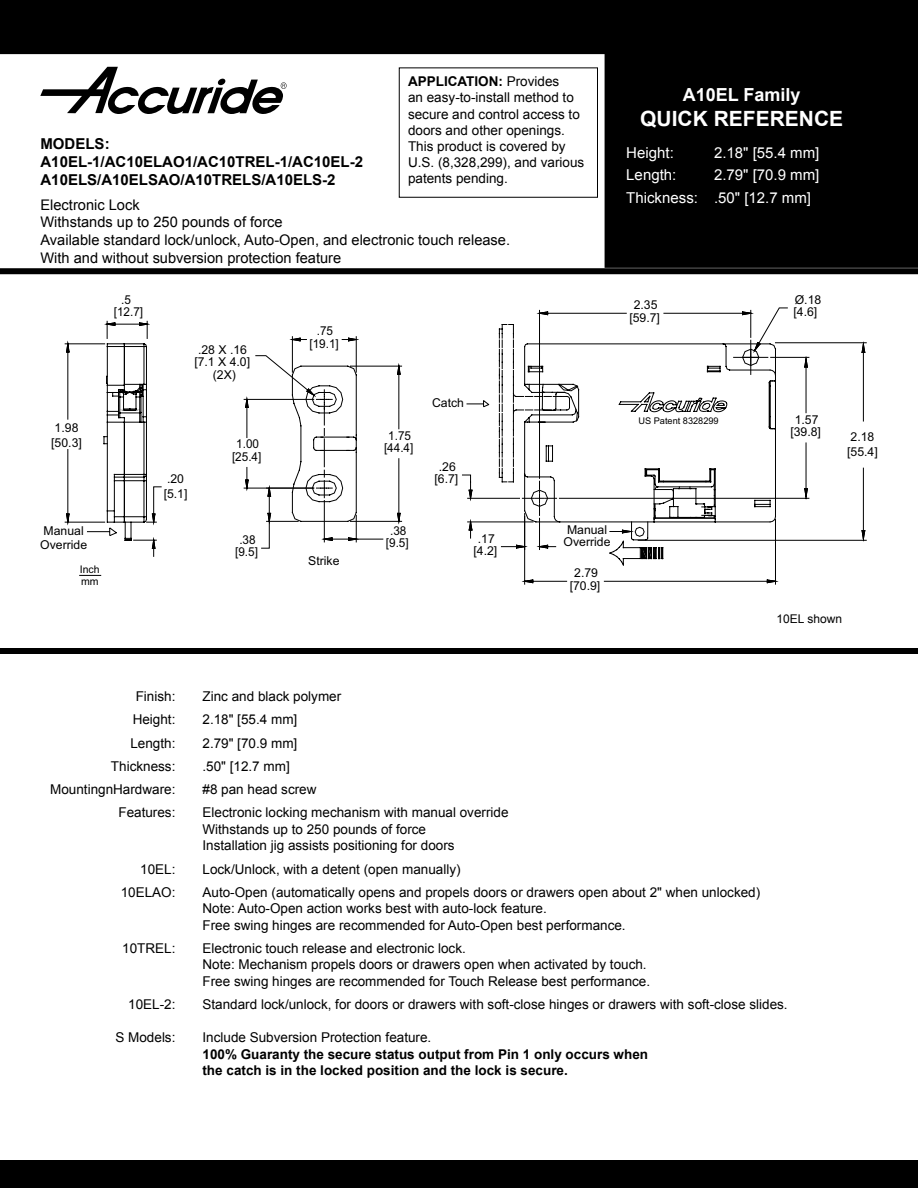
<style>
.page{position:relative;width:918px;height:1188px;background:#fff}
.page>*{position:absolute;margin:0;border:0;box-sizing:border-box;transform-origin:0 0}
.t1{font:700 21px "Arial";color:#fff}
.t2{font:700 18px "Arial";color:#fff}
.t3{font:700 15px/18px "Arial";color:#000}
.t4{font:15px/22.5px "Arial";color:#fff}
.t5{font:14.7px/17.5px "Arial";color:#000}
.t6{font:13.5px/16.2px "Arial";color:#000}
.t7{font:700 13.5px/16.5px "Arial";color:#000}
.t8{font:12.3px/12.3px "Arial";color:#000;text-align:center}
.t9{font:12.3px/12.1px "Arial";color:#000;text-align:center;scale:.96 1}
.t10{font:12px "Arial";color:#000}
.t11{font:10.5px/12.6px "Arial";color:#000}
.t12{font:9.15px "Arial";color:#000}
.s1{font-weight:700}
</style>
<div class="page">
<div style="left:0;top:0;width:918px;height:54px;background:#000"></div>
<div style="left:0;top:1160px;width:918px;height:28px;background:#000"></div>
<div style="left:0;top:648px;width:918px;height:6px;background:#000"></div>
<div style="left:0;top:268px;width:918px;height:6px;background:#000"></div>
<div style="left:605px;top:18px;width:313px;height:250px;background:#000"></div>
<svg style="left:536px;top:307px;width:252px;height:35px"></svg>
<svg style="left:524px;top:342px;width:252px;height:243px"></svg>
<svg style="left:521px;top:579px;width:258px;height:5px"></svg>
<svg style="left:500px;top:541px;width:57px;height:8px"></svg>
<svg style="left:637px;top:342px;width:230px;height:201px"></svg>
<svg style="left:861px;top:534px;width:5px;height:9px"></svg>
<svg style="left:609px;top:340px;width:257px;height:194px"></svg>
<svg style="left:402px;top:343px;width:233px;height:198px"></svg>
<svg style="left:64px;top:321px;width:84px;height:205px"></svg>
<svg style="left:139px;top:322px;width:263px;height:200px"></svg>
<svg style="left:243px;top:336px;width:158px;height:207px"></svg>
<svg style="left:79px;top:388px;width:238px;height:188px"></svg>
<svg style="left:40px;top:67px;width:247px;height:47px"></svg>
<p class="t6" style="left:408px;top:74px;width:178px"><span class="s1">APPLICATION:</span> Provides<br>an easy-to-install method to secure and control access to doors and other openings.<br>This product is covered by<br>U.S. (8,328,299), and various patents pending.</p>
<p class="t3" style="left:40px;top:135px;width:324px">MODELS:<br>A10EL-1/AC10ELAO1/AC10TREL-1/AC10EL-2<br>A10ELS/A10ELSAO/A10TRELS/A10ELS-2</p>
<p class="t5" style="left:40px;top:196px;width:471px">Electronic Lock<br>Withstands up to 250 pounds of force<br>Available standard lock/unlock, Auto-Open, and electronic touch release.<br>With and without subversion protection feature</p>
<p class="t8" style="left:51px;top:421px;width:32px;line-height:14.7px;text-align:left">1.98 [50.3]</p>
<p class="t9" style="left:114px;top:293px;width:32px">.5 [12.7]</p>
<p class="t8" style="left:194px;top:344px;width:57px">.28 X .16 [7.1 X 4.0] (2X)</p>
<p class="t8" style="left:164px;top:472px;width:25px;line-height:14.7px;text-align:left">.20 [5.1]</p>
<p class="t9" style="left:232px;top:438px;width:32px">1.00 [25.4]</p>
<p class="t9" style="left:309px;top:325px;width:32px">.75 [19.1]</p>
<p class="t9" style="left:384px;top:429px;width:32px">1.75 [44.4]</p>
<p class="t8" style="left:432px;top:397px;width:33px">Catch</p>
<p class="t8" style="left:434px;top:461px;width:25px">.26 [6.7]</p>
<p class="t8" style="left:40px;top:523px;width:48px;line-height:14.7px;text-align:left">Manual<br>Override</p>
<p class="t8" style="left:564px;top:524px;width:48px;text-align:left">Manual<br>Override</p>
<p class="t8" style="left:308px;top:555px;width:33px">Strike</p>
<p class="t9" style="left:386px;top:525px;width:25px">.38 [9.5]</p>
<p class="t8" style="left:474px;top:532px;width:25px">.17 [4.2]</p>
<p class="t9" style="left:235px;top:534px;width:25px">.38 [9.5]</p>
<p class="t11" style="left:80px;top:563px;width:21px">Inch mm</p>
<p class="t8" style="left:570px;top:567px;width:32px">2.79 [70.9]</p>
<h2 class="t2" style="left:683px;top:83px;width:119px">A10EL Family</h2>
<h1 class="t1" style="left:640px;top:105px;width:205px">QUICK REFERENCE</h1>
<p class="t4" style="left:626px;top:141px;width:49px">Height:</p>
<p class="t4" style="left:714px;top:141px;width:107px">2.18" [55.4 mm]</p>
<p class="t4" style="left:626px;top:164px;width:52px">Length:</p>
<p class="t4" style="left:626px;top:164px;width:195px;text-indent:88px">2.79" [70.9 mm]<br>Thickness: .50" [12.7 mm]</p>
<p class="t8" style="left:629px;top:299px;width:32px">2.35 [59.7]</p>
<p class="t12" style="left:638px;top:415px;width:82px">US Patent 8328299</p>
<p class="t8" style="left:794px;top:294px;width:29px;text-align:left">Ø.18 [4.6]</p>
<p class="t8" style="left:790px;top:413px;width:32px">1.57 [39.8]</p>
<p class="t8" style="left:847px;top:429px;width:32px;line-height:14.7px;text-align:left">2.18 [55.4]</p>
<p class="t10" style="left:777px;top:611px;width:67px">10EL shown</p>
<p class="t6" style="left:136px;top:688px;width:41px">Finish:</p>
<p class="t6" style="left:202px;top:688px;width:140px">Zinc and black polymer</p>
<p class="t6" style="left:133px;top:712px;width:44px">Height:</p>
<p class="t6" style="left:202px;top:712px;width:96px">2.18" [55.4 mm]</p>
<p class="t6" style="left:130px;top:735px;width:47px">Length:</p>
<p class="t6" style="left:202px;top:735px;width:96px">2.79" [70.9 mm]</p>
<p class="t6" style="left:111px;top:758px;width:66px">Thickness:</p>
<p class="t6" style="left:202px;top:758px;width:89px">.50" [12.7 mm]</p>
<p class="t6" style="left:50px;top:781px;width:127px">MountingnHardware:</p>
<p class="t6" style="left:202px;top:781px;width:116px">#8 pan head screw</p>
<p class="t6" style="left:118px;top:805px;width:59px">Features:</p>
<p class="t6" style="left:202px;top:804px;width:308px">Electronic locking mechanism with manual override<br>Withstands up to 250 pounds of force<br>Installation jig assists positioning for doors</p>
<p class="t6" style="left:140px;top:861px;width:37px">10EL:</p>
<p class="t6" style="left:203px;top:861px;width:260px">Lock/Unlock, with a detent (open manually)</p>
<p class="t6" style="left:121px;top:884px;width:56px">10ELAO:</p>
<p class="t6" style="left:203px;top:884px;width:559px">Auto-Open (automatically opens and propels doors or drawers open about 2" when unlocked)<br>Note: Auto-Open action works best with auto-lock feature.<br>Free swing hinges are recommended for Auto-Open best performance.</p>
<p class="t6" style="left:122px;top:940px;width:55px">10TREL:</p>
<p class="t6" style="left:203px;top:940px;width:449px">Electronic touch release and electronic lock.<br>Note: Mechanism propels doors or drawers open when activated by touch.<br>Free swing hinges are recommended for Touch Release best performance.</p>
<p class="t6" style="left:128px;top:997px;width:49px">10EL-2:</p>
<p class="t6" style="left:203px;top:997px;width:587px">Standard lock/unlock, for doors or drawers with soft-close hinges or drawers with soft-close slides.</p>
<p class="t6" style="left:115px;top:1030px;width:62px">S Models:</p>
<p class="t6" style="left:203px;top:1030px;width:230px">Include Subversion Protection feature.</p>
<p class="t7" style="left:203px;top:1046px;width:447px">100% Guaranty the secure status output from Pin 1 only occurs when the catch is in the locked position and the lock is secure.</p>
</div>
